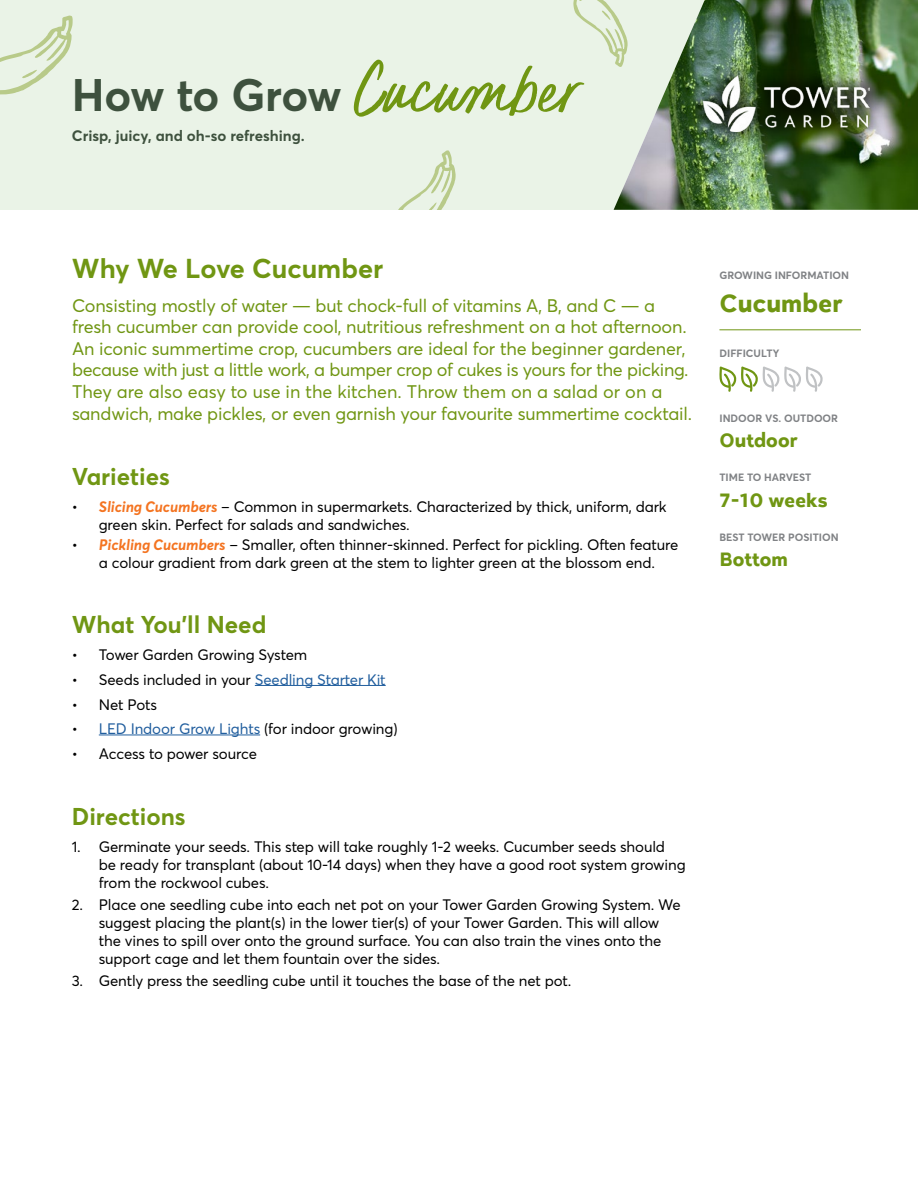
<style>
.page{position:relative;width:918px;height:1188px;background:#fff}
.page>*{position:absolute;margin:0;border:0;box-sizing:border-box;transform-origin:0 0}
.t1{font:700 45px "Averta";letter-spacing:-.02em;color:#3e513e}
.t2{font:700 27px "Averta";color:#709613}
.t3{font:700 27px "Halcyon";color:#709613}
.t4{font:700 24px "Averta";color:#709613}
.t5{font:700 21px "Halcyon";color:#709613}
.t6{font:18px/21.6px "Averta";letter-spacing:-.01em;color:#709613}
.t7{font:15px/18px "Averta";letter-spacing:-.01em;color:#000}
.t8{font:700 15px "Averta";color:#3e513e}
.t9{font:700 10.5px "Averta";color:#808285}
.s1{font-family:"Oranges And Lemons Script";font-weight:400;font-size:97.5px;color:#709613}
.s2{font-weight:700;font-style:italic;color:#f47421}
.s3{color:#215e9e}
</style>
<div class="page">
<div style="left:0;top:0;width:918px;height:210px;background:#eaf3e7"></div>
<img style="left:614px;top:0;width:304px;height:210px">
<div style="left:685px;top:57px;width:203px;height:93px;background:#000;opacity:.75"></div>
<img style="left:704px;top:76px;width:166px;height:56px">
<svg style="left:719px;top:366px;width:104px;height:26px"></svg>
<hr style="left:719px;top:329px;width:142px;height:1px;background:#709613">
<hr style="left:255px;top:685px;width:131px;height:1px;background:#215e9e">
<hr style="left:99px;top:735px;width:161px;height:1px;background:#215e9e">
<svg style="left:398px;top:150px;width:58px;height:60px"></svg>
<svg style="left:0;top:15px;width:73px;height:80px"></svg>
<svg style="left:573px;top:0;width:55px;height:67px"></svg>
<h1 class="t1" style="left:72px;top:67px;width:509px">How to Grow <span class="s1">Cucumber</span></h1>
<p class="t8" style="left:72px;top:126px;width:235px">Crisp, juicy, and oh-so refreshing.</p>
<h2 class="t2" style="left:72px;top:252px;width:313px">Why We Love Cucumber</h2>
<p class="t6" style="left:72px;top:294px;width:622px">Consisting mostly of water — but chock-full of vitamins A, B, and C — a fresh cucumber can provide cool, nutritious refreshment on a hot afternoon.<br>An iconic summertime crop, cucumbers are ideal for the beginner gardener, because with just a little work, a bumper crop of cukes is yours for the picking.<br>They are also easy to use in the kitchen. Throw them on a salad or on a sandwich, make pickles, or even garnish your favourite summertime cocktail.</p>
<h3 class="t4" style="left:72px;top:462px;width:100px">Varieties</h3>
<p class="t7" style="left:99px;top:498px;width:569px;text-indent:-27px">• <span class="s2">Slicing Cucumbers</span> – Common in supermarkets. Characterized by thick, uniform, dark green skin. Perfect for salads and sandwiches.</p>
<p class="t7" style="left:72px;top:535px;width:608px;text-align:center">• <span class="s2">Pickling Cucumbers</span> – Smaller, often thinner-skinned. Perfect for pickling. Often feature a colour gradient from dark green at the stem to lighter green at the blossom end.</p>
<h3 class="t4" style="left:72px;top:610px;width:196px">What You’ll Need</h3>
<p class="t7" style="left:72px;top:646px;width:237px">• Tower Garden Growing System</p>
<p class="t7" style="left:72px;top:670px;width:315px">• Seeds included in your <span class="s3">Seedling Starter Kit</span></p>
<p class="t7" style="left:72px;top:695px;width:87px">• Net Pots</p>
<p class="t7" style="left:72px;top:720px;width:327px">• <span class="s3">LED Indoor Grow Lights</span> (for indoor growing)</p>
<p class="t7" style="left:72px;top:745px;width:187px">• Access to power source</p>
<h3 class="t4" style="left:72px;top:801px;width:115px">Directions</h3>
<p class="t7" style="left:99px;top:837px;width:588px;text-indent:-27px">1. Germinate your seeds. This step will take roughly 1-2 weeks. Cucumber seeds should be ready for transplant (about 10-14 days) when they have a good root system growing from the rockwool cubes.</p>
<p class="t7" style="left:99px;top:895px;width:583px;text-indent:-27px">2. Place one seedling cube into each net pot on your Tower Garden Growing System. We suggest placing the plant(s) in the lower tier(s) of your Tower Garden. This will allow the vines to spill over onto the ground surface. You can also train the vines onto the support cage and let them fountain over the sides.</p>
<p class="t7" style="left:72px;top:971px;width:501px">3. Gently press the seedling cube until it touches the base of the net pot.</p>
<p class="t9" style="left:719px;top:269px;width:131px">GROWING INFORMATION</p>
<h2 class="t3" style="left:719px;top:283px;width:125px">Cucumber</h2>
<p class="t9" style="left:719px;top:346px;width:62px">DIFFICULTY</p>
<p class="t9" style="left:719px;top:412px;width:120px">INDOOR VS. OUTDOOR</p>
<h3 class="t5" style="left:719px;top:425px;width:80px">Outdoor</h3>
<p class="t9" style="left:719px;top:471px;width:94px">TIME TO HARVEST</p>
<h3 class="t5" style="left:719px;top:484px;width:110px">7-10 weeks</h3>
<p class="t9" style="left:719px;top:530px;width:121px">BEST TOWER POSITION</p>
<h3 class="t5" style="left:719px;top:544px;width:70px">Bottom</h3>
</div>
